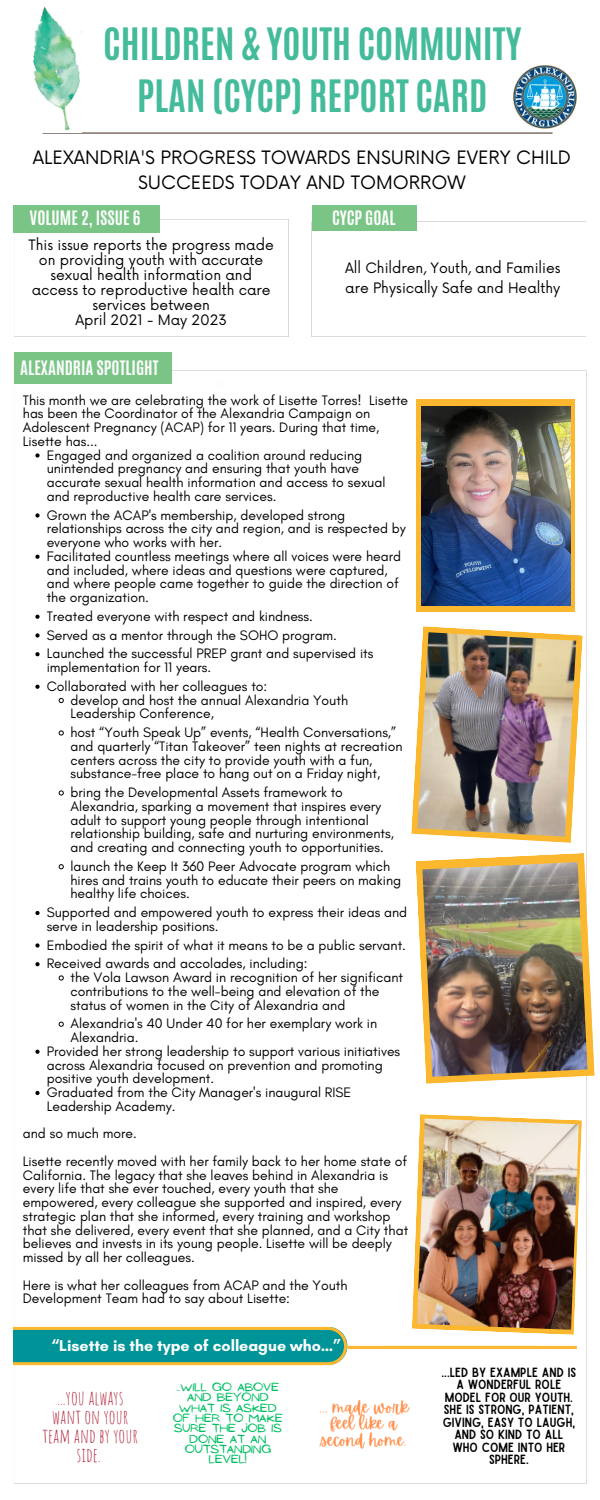
<style>
.page{position:relative;width:600px;height:1500px;background:#fff}
.page>*{position:absolute;margin:0;border:0;box-sizing:border-box;transform-origin:0 0}
.t1{font:700 37.2px/52px "Antonio";color:#44bb9a;text-align:center}
.t2{font:19.6px/19.1px "Amatic SC";color:#ae172d;text-align:center}
.t3{font:18px/24.8px "Now";color:#000;text-align:center}
.t4{font:16.7px/16.2px "Apricots";color:#ff914d;text-align:center}
.t5{font:700 16.7px "Antonio";color:#fdfdfd}
.t6{font:700 16.6px "Antonio";color:#fdfdfd}
.t7{font:700 16px "Glacial Indifference";color:#fff}
.t8{font:14px/13.8px "Glacial Indifference";color:#000}
.t9{font:14px/15px "Now";color:#000}
.t10{font:12.7px/12.5px "Sailors";color:#000;text-align:center}
.t11{font:10.8px/10.3px "NF Ananias Regular";color:#00bf63;text-align:center}
</style>
<div class="page">
<div style="left:14px;top:352px;width:158px;height:32px;background:#7ac586"></div>
<svg style="left:312px;top:221px;width:274px;height:116px"></svg>
<div style="left:312px;top:205px;width:105px;height:26px;background:#7ac586"></div>
<svg style="left:14px;top:219px;width:275px;height:118px"></svg>
<div style="left:14px;top:205px;width:146px;height:28px;background:#7ac586"></div>
<svg style="left:416px;top:400px;width:159px;height:212px;background:#dda838"></svg>
<img style="left:422px;top:407px;width:148px;height:198px">
<svg style="left:415px;top:853px;width:180px;height:231px"></svg>
<img style="left:422px;top:862px;width:165px;height:215px">
<svg style="left:411px;top:626px;width:172px;height:217px"></svg>
<img style="left:417px;top:632px;width:159px;height:205px">
<svg style="left:35px;top:453px;width:5px;height:5px"></svg>
<svg style="left:35px;top:513px;width:5px;height:5px"></svg>
<svg style="left:35px;top:555px;width:5px;height:4px"></svg>
<svg style="left:35px;top:615px;width:5px;height:4px"></svg>
<svg style="left:35px;top:633px;width:5px;height:5px"></svg>
<svg style="left:35px;top:652px;width:5px;height:4px"></svg>
<svg style="left:35px;top:685px;width:5px;height:4px"></svg>
<svg style="left:59px;top:698px;width:5px;height:5px"></svg>
<svg style="left:59px;top:730px;width:5px;height:6px"></svg>
<svg style="left:59px;top:790px;width:5px;height:6px"></svg>
<svg style="left:59px;top:864px;width:5px;height:5px"></svg>
<svg style="left:35px;top:911px;width:5px;height:4px"></svg>
<svg style="left:35px;top:943px;width:5px;height:5px"></svg>
<svg style="left:35px;top:962px;width:5px;height:4px"></svg>
<svg style="left:59px;top:975px;width:5px;height:6px"></svg>
<svg style="left:59px;top:1022px;width:5px;height:5px"></svg>
<svg style="left:35px;top:1050px;width:5px;height:4px"></svg>
<svg style="left:35px;top:1091px;width:5px;height:4px"></svg>
<hr style="left:43px;top:132px;width:510px;height:2px;background:#7d6d67">
<img style="left:33px;top:6px;width:49px;height:125px">
<img style="left:514px;top:66px;width:63px;height:63px">
<svg style="left:412px;top:1114px;width:170px;height:221px"></svg>
<img style="left:417px;top:1118px;width:162px;height:212px">
<svg style="left:13px;top:1327px;width:334px;height:38px;background:#2a9a88"></svg>
<hr style="left:347px;top:1346px;width:192px;height:3px;background:#fbb82f">
<hr style="left:385px;top:1346px;width:192px;height:3px;background:#fbb82f">
<p class="t1" style="left:103px;top:18px;width:420px">CHILDREN &amp; YOUTH COMMUNITY<br>PLAN (CYCP) REPORT CARD</p>
<p class="t3" style="left:33px;top:146px;width:540px">ALEXANDRIA'S PROGRESS TOWARDS ENSURING EVERY CHILD<br>SUCCEEDS TODAY AND TOMORROW</p>
<p class="t6" style="left:30px;top:206px;width:112px">VOLUME 2, ISSUE 6</p>
<p class="t5" style="left:332px;top:206px;width:65px">CYCP GOAL</p>
<p class="t9" style="left:345px;top:259px;width:217px;line-height:19.5px">All Children, Youth, and Families are Physically Safe and Healthy</p>
<p class="t9" style="left:29px;top:238px;width:247px;text-align:center">This issue reports the progress made on providing youth with accurate sexual health information and access to reproductive health care services between</p>
<p class="t9" style="left:75px;top:313px;width:153px">April 2021 - May 2023</p>
<p class="t5" style="left:20px;top:356px;width:140px">ALEXANDRIA SPOTLIGHT</p>
<p class="t8" style="left:23px;top:393px;width:387px">This month we are celebrating the work of Lisette Torres! Lisette has been the Coordinator of the Alexandria Campaign on Adolescent Pregnancy (ACAP) for 11 years. During that time, Lisette has...</p>
<p class="t8" style="left:47px;top:448px;width:340px">Engaged and organized a coalition around reducing unintended pregnancy and ensuring that youth have accurate sexual health information and access to sexual and reproductive health care services.</p>
<p class="t8" style="left:47px;top:508px;width:361px">Grown the ACAP's membership, developed strong relationships across the city and region, and is respected by everyone who works with her.</p>
<p class="t8" style="left:47px;top:549px;width:356px">Facilitated countless meetings where all voices were heard and included, where ideas and questions were captured, and where people came together to guide the direction of the organization.</p>
<p class="t8" style="left:47px;top:609px;width:268px">Treated everyone with respect and kindness.</p>
<p class="t8" style="left:47px;top:628px;width:292px">Served as a mentor through the SOHO program.</p>
<p class="t8" style="left:47px;top:647px;width:328px">Launched the successful PREP grant and supervised its implementation for 11 years.</p>
<p class="t8" style="left:47px;top:679px;width:222px">Collaborated with her colleagues to:</p>
<p class="t8" style="left:70px;top:693px;width:279px">develop and host the annual Alexandria Youth<br>Leadership Conference,</p>
<p class="t8" style="left:70px;top:725px;width:334px">host “Youth Speak Up” events, “Health Conversations,” and quarterly “Titan Takeover” teen nights at recreation centers across the city to provide youth with a fun, substance-free place to hang out on a Friday night,</p>
<p class="t8" style="left:70px;top:785px;width:325px">bring the Developmental Assets framework to Alexandria, sparking a movement that inspires every adult to support young people through intentional relationship building, safe and nurturing environments, and creating and connecting youth to opportunities.</p>
<p class="t8" style="left:70px;top:859px;width:332px">launch the Keep It 360 Peer Advocate program which hires and trains youth to educate their peers on making healthy life choices.</p>
<p class="t8" style="left:47px;top:905px;width:362px">Supported and empowered youth to express their ideas and serve in leadership positions.</p>
<p class="t8" style="left:47px;top:938px;width:361px">Embodied the spirit of what it means to be a public servant.</p>
<p class="t8" style="left:47px;top:957px;width:262px">Received awards and accolades, including:</p>
<p class="t8" style="left:70px;top:970px;width:334px">the Vola Lawson Award in recognition of her significant contributions to the well-being and elevation of the status of women in the City of Alexandria and</p>
<p class="t8" style="left:70px;top:1017px;width:308px">Alexandria's 40 Under 40 for her exemplary work in<br>Alexandria.</p>
<p class="t8" style="left:47px;top:1044px;width:355px">Provided her strong leadership to support various initiatives across Alexandria focused on prevention and promoting positive youth development.</p>
<p class="t8" style="left:47px;top:1085px;width:306px">Graduated from the City Manager's inaugural RISE<br>Leadership Academy.</p>
<p class="t8" style="left:23px;top:1127px;width:116px">and so much more.</p>
<p class="t8" style="left:23px;top:1154px;width:387px">Lisette recently moved with her family back to her home state of California. The legacy that she leaves behind in Alexandria is every life that she ever touched, every youth that she empowered, every colleague she supported and inspired, every strategic plan that she informed, every training and workshop that she delivered, every event that she planned, and a City that believes and invests in its young people. Lisette will be deeply missed by all her colleagues.</p>
<p class="t8" style="left:23px;top:1278px;width:326px">Here is what her colleagues from ACAP and the Youth<br>Development Team had to say about Lisette:</p>
<p class="t7" style="left:51px;top:1336px;width:292px">“Lisette is the type of colleague who…”</p>
<p class="t2" style="left:42px;top:1388px;width:97px">...YOU ALWAYS<br>WANT ON YOUR<br>TEAM AND BY YOUR<br>SIDE.</p>
<p class="t4" style="left:319px;top:1399px;width:91px">... made work feel like a second home.</p>
<p class="t11" style="left:173px;top:1382px;width:112px">...WILL GO ABOVE<br>AND BEYOND<br>WHAT IS ASKED<br>OF HER TO MAKE<br>SURE THE JOB IS<br>DONE AT AN<br>OUTSTANDING<br>LEVEL!</p>
<p class="t10" style="left:442px;top:1366px;width:136px">...LED BY EXAMPLE AND IS<br>A WONDERFUL ROLE<br>MODEL FOR OUR YOUTH.<br>SHE IS STRONG, PATIENT,<br>GIVING, EASY TO LAUGH,<br>AND SO KIND TO ALL<br>WHO COME INTO HER<br>SPHERE.</p>
</div>
